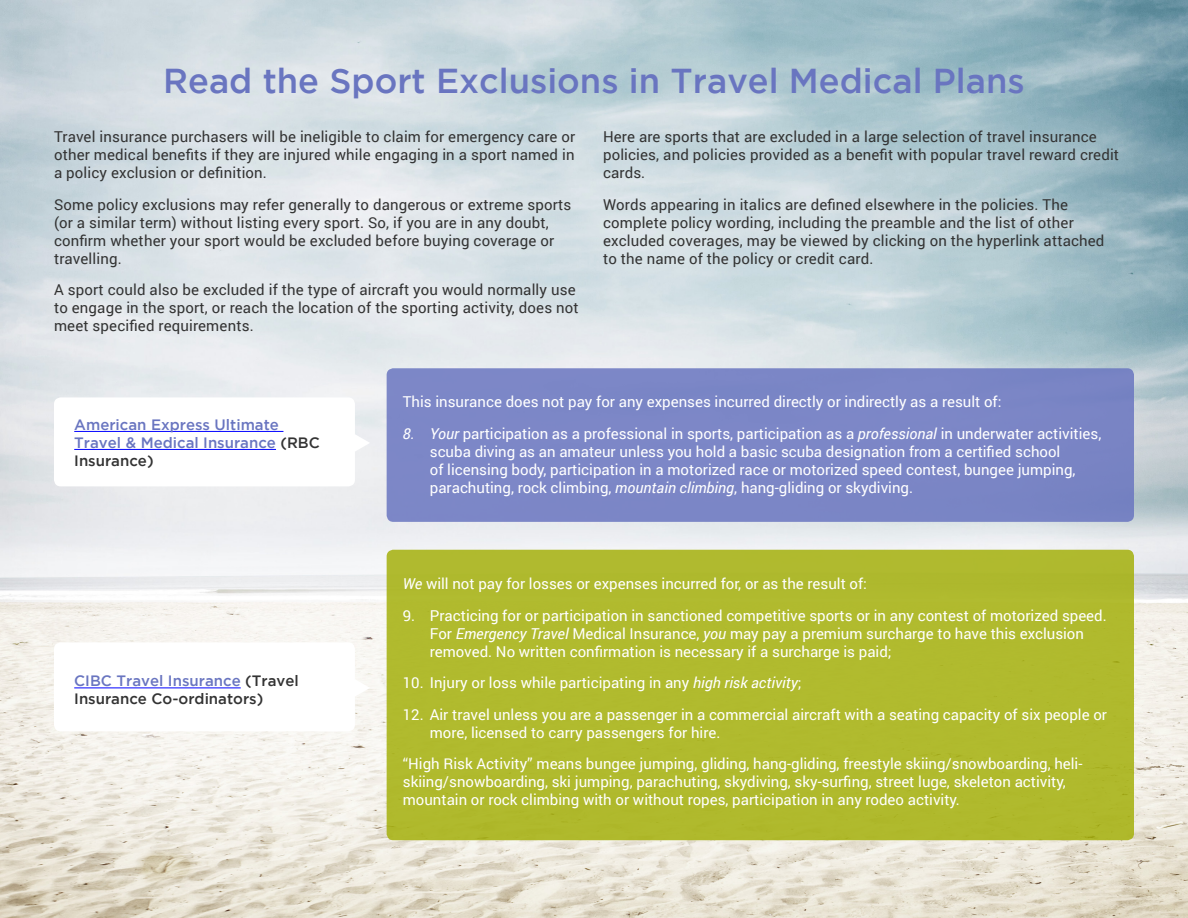
<style>
.page{position:relative;width:1188px;height:918px;background:#fff}
.page>*{position:absolute;margin:0;border:0;box-sizing:border-box;transform-origin:0 0}
.t1{font:500 34.5px "Gotham";color:#6975c0}
.t2{font:15px/18px "Roboto";color:#fff}
.t3{font:15px/18px "Roboto";letter-spacing:.01em;color:#333}
.t4{font:500 15px/18px "Gotham";color:#6975c0}
.t5{font:500 15px/18px "Gotham";color:#333}
.s1{color:#333}
.s2{color:#6975c0}
.s3{font-style:italic}
</style>
<div class="page">
<img style="left:0;top:0;width:1188px;height:918px">
<div style="left:387px;top:368px;width:747px;height:154px;background:#7c86c6;border-radius:7px"></div>
<div style="left:54px;top:397px;width:301px;height:89px;background:#fff;border-radius:7px"></div>
<div style="left:54px;top:642px;width:301px;height:89px;background:#fff;border-radius:7px"></div>
<div style="left:387px;top:550px;width:747px;height:290px;background:#b0ba2e;border-radius:7px"></div>
<svg style="left:355px;top:430px;width:15px;height:25px"></svg>
<svg style="left:355px;top:675px;width:15px;height:25px"></svg>
<hr style="left:74px;top:431px;width:209px;height:1px;background:#00f">
<hr style="left:74px;top:449px;width:202px;height:1px;background:#00f">
<hr style="left:74px;top:688px;width:167px;height:1px;background:#00f">
<p class="t1" style="left:163px;top:61px;width:863px">Read the Sport Exclusions in Travel Medical Plans</p>
<p class="t3" style="left:54px;top:127px;width:523px;text-align:justify">Travel insurance purchasers will be ineligible to claim for emergency care or other medical benefits if they are injured while engaging in a sport named in a policy exclusion or definition.</p>
<p class="t3" style="left:54px;top:195px;width:519px">Some policy exclusions may refer generally to dangerous or extreme sports (or a similar term) without listing every sport. So, if you are in any doubt, confirm whether your sport would be excluded before buying coverage or travelling.</p>
<p class="t3" style="left:54px;top:280px;width:526px">A sport could also be excluded if the type of aircraft you would normally use to engage in the sport, or reach the location of the sporting activity, does not meet specified requirements.</p>
<p class="t3" style="left:603px;top:127px;width:518px">Here are sports that are excluded in a large selection of travel insurance policies, and policies provided as a benefit with popular travel reward credit cards.</p>
<p class="t3" style="left:603px;top:195px;width:503px">Words appearing in italics are defined elsewhere in the policies. The complete policy wording, including the preamble and the list of other excluded coverages, may be viewed by clicking on the hyperlink attached to the name of the policy or credit card.</p>
<p class="t4" style="left:74px;top:415px;width:247px">American Express Ultimate<br>Travel &amp; Medical Insurance <span class="s1">(RBC<br>Insurance)</span></p>
<p class="t5" style="left:74px;top:671px;width:226px"><span class="s2">CIBC Travel Insurance</span> (Travel<br>Insurance Co-ordinators)</p>
<p class="t2" style="left:403px;top:392px;width:600px">This insurance does not pay for any expenses incurred directly or indirectly as a result of:</p>
<p class="t2" style="left:430px;top:424px;width:673px;text-indent:-27px"><span class="s3">8. Your</span> participation as a professional in sports, participation as a <span class="s3">professional</span> in underwater activities, scuba diving as an amateur unless you hold a basic scuba designation from a certified school<br>of licensing body, participation in a motorized race or motorized speed contest, bungee jumping, parachuting, rock climbing, <span class="s3">mountain climbing</span>, hang-gliding or skydiving.</p>
<p class="t2" style="left:403px;top:575px;width:466px"><span class="s3">We</span> will not pay for losses or expenses incurred for, or as the result of:</p>
<p class="t2" style="left:430px;top:606px;width:678px;text-indent:-27px">9. Practicing for or participation in sanctioned competitive sports or in any contest of motorized speed.<br>For <span class="s3">Emergency Travel</span> Medical Insurance, <span class="s3">you</span> may pay a premium surcharge to have this exclusion removed. No written confirmation is necessary if a surcharge is paid;</p>
<p class="t2" style="left:403px;top:674px;width:400px">10. Injury or loss while participating in any <span class="s3">high risk activity</span>;</p>
<p class="t2" style="left:430px;top:705px;width:679px;text-indent:-27px">12. Air travel unless you are a passenger in a commercial aircraft with a seating capacity of six people or more, licensed to carry passengers for hire.</p>
<p class="t2" style="left:403px;top:755px;width:681px">“High Risk Activity” means bungee jumping, gliding, hang-gliding, freestyle skiing/snowboarding, heli&shy;skiing/snowboarding, ski jumping, parachuting, skydiving, sky-surfing, street luge, skeleton activity, mountain or rock climbing with or without ropes, participation in any rodeo activity.</p>
</div>
